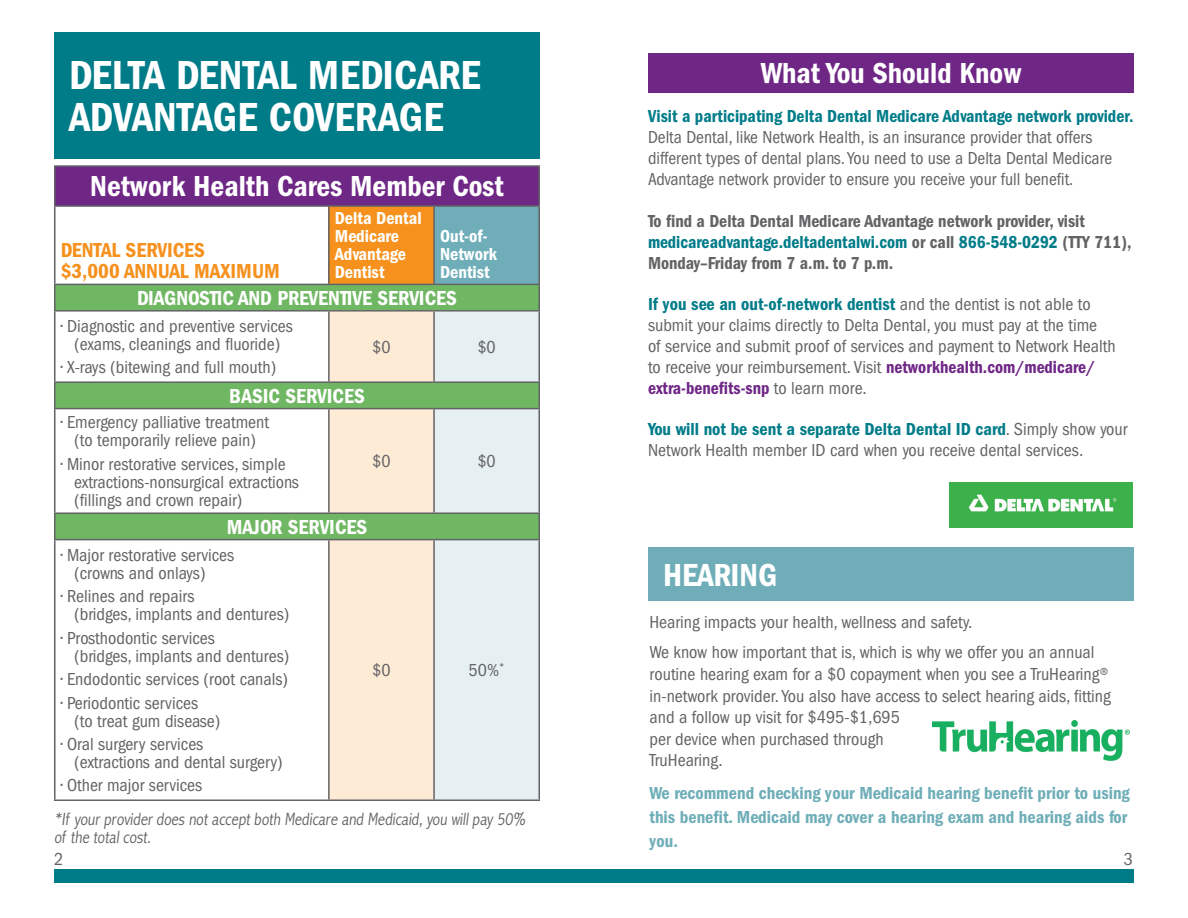
<style>
.page{position:relative;width:1188px;height:918px;background:#fff}
.page>*{position:absolute;margin:0;border:0;box-sizing:border-box;transform-origin:0 0}
.t1{font:42px/42px "Franklin Gothic LT Pro Cn Dm";letter-spacing:-.015em;color:#fff}
.t2{font:33px "Franklin Gothic LT Pro Cn Dm";letter-spacing:-.01em;color:#fff}
.t3{font:30px "Franklin Gothic LT Pro Cn Dm";color:#fff}
.t4{font:21px "Franklin Gothic LT Pro Cn Dm";color:#fff}
.t5{font:21px/21px "Franklin Gothic LT Pro Cn Dm";color:#f6911e}
.t6{font:condensed 18px/18px "Franklin Gothic LT Pro";color:#636366}
.t7{font:18px/21px "Franklin Gothic LT Pro Cn Dm";color:#636366}
.t8{font:18px/24px "Franklin Gothic LT Pro Cn Dm";color:#6faeb8}
.t9{font:300 condensed 18px/18px "Abadi MT Pro";color:#636366}
.t10{font:18px "Franklin Gothic LT Pro Cn Dm";color:#007c89}
.t11{font:18px/18px "Franklin Gothic LT Pro Cn Dm";color:#fff}
.s1{color:#007c89}
.s2{font-family:"Franklin Gothic LT Pro Cn Dm";font-stretch:normal;color:#007c89}
.s3{font-family:"Franklin Gothic LT Pro Cn Dm";font-stretch:normal;color:#6f2786}
</style>
<div class="page">
<div style="left:54px;top:869px;width:1080px;height:14px;background:#007c89"></div>
<div style="left:55px;top:166px;width:484px;height:40px;background:#6f2786"></div>
<div style="left:329px;top:206px;width:105px;height:78px;background:#f6911e"></div>
<div style="left:434px;top:206px;width:105px;height:78px;background:#6faeb8"></div>
<div style="left:55px;top:284px;width:484px;height:27px;background:#70b764"></div>
<div style="left:329px;top:311px;width:105px;height:71px;background:#feebd6"></div>
<div style="left:329px;top:409px;width:105px;height:104px;background:#feebd6"></div>
<div style="left:329px;top:540px;width:105px;height:260px;background:#feebd6"></div>
<div style="left:434px;top:311px;width:105px;height:71px;background:#e6f0f2"></div>
<div style="left:434px;top:409px;width:105px;height:104px;background:#e6f0f2"></div>
<div style="left:434px;top:540px;width:105px;height:260px;background:#e6f0f2"></div>
<div style="left:55px;top:382px;width:484px;height:27px;background:#70b764"></div>
<div style="left:55px;top:513px;width:484px;height:27px;background:#70b764"></div>
<hr style="left:54px;top:167px;width:2px;height:38px;background:#636366">
<hr style="left:54px;top:165px;width:275px;height:2px;background:#636366">
<hr style="left:329px;top:165px;width:105px;height:2px;background:#636366">
<hr style="left:434px;top:165px;width:106px;height:2px;background:#636366">
<hr style="left:538px;top:167px;width:2px;height:38px;background:#636366">
<hr style="left:54px;top:207px;width:2px;height:77px;background:#636366">
<hr style="left:54px;top:205px;width:275px;height:2px;background:#636366">
<hr style="left:328px;top:207px;width:2px;height:77px;background:#636366">
<hr style="left:329px;top:205px;width:105px;height:2px;background:#636366">
<hr style="left:433px;top:207px;width:2px;height:77px;background:#636366">
<hr style="left:434px;top:205px;width:106px;height:2px;background:#636366">
<hr style="left:538px;top:207px;width:2px;height:77px;background:#636366">
<hr style="left:54px;top:285px;width:2px;height:25px;background:#636366">
<hr style="left:54px;top:284px;width:275px;height:1px;background:#636366">
<hr style="left:329px;top:284px;width:105px;height:1px;background:#636366">
<hr style="left:434px;top:284px;width:106px;height:1px;background:#636366">
<hr style="left:538px;top:285px;width:2px;height:25px;background:#636366">
<hr style="left:54px;top:312px;width:2px;height:69px;background:#636366">
<hr style="left:54px;top:310px;width:275px;height:2px;background:#636366">
<hr style="left:328px;top:312px;width:2px;height:69px;background:#636366">
<hr style="left:329px;top:310px;width:105px;height:2px;background:#636366">
<hr style="left:433px;top:312px;width:2px;height:69px;background:#636366">
<hr style="left:434px;top:310px;width:106px;height:2px;background:#636366">
<hr style="left:538px;top:312px;width:2px;height:69px;background:#636366">
<hr style="left:54px;top:383px;width:2px;height:25px;background:#636366">
<hr style="left:54px;top:381px;width:275px;height:2px;background:#636366">
<hr style="left:329px;top:381px;width:105px;height:2px;background:#636366">
<hr style="left:434px;top:381px;width:106px;height:2px;background:#636366">
<hr style="left:538px;top:383px;width:2px;height:25px;background:#636366">
<hr style="left:54px;top:409px;width:2px;height:103px;background:#636366">
<hr style="left:54px;top:408px;width:275px;height:1px;background:#636366">
<hr style="left:328px;top:409px;width:2px;height:103px;background:#636366">
<hr style="left:329px;top:408px;width:105px;height:1px;background:#636366">
<hr style="left:433px;top:409px;width:2px;height:103px;background:#636366">
<hr style="left:434px;top:408px;width:106px;height:1px;background:#636366">
<hr style="left:538px;top:409px;width:2px;height:103px;background:#636366">
<hr style="left:54px;top:514px;width:2px;height:25px;background:#636366">
<hr style="left:54px;top:512px;width:275px;height:2px;background:#636366">
<hr style="left:329px;top:512px;width:105px;height:2px;background:#636366">
<hr style="left:434px;top:512px;width:106px;height:2px;background:#636366">
<hr style="left:538px;top:514px;width:2px;height:25px;background:#636366">
<hr style="left:54px;top:540px;width:2px;height:259px;background:#636366">
<hr style="left:54px;top:539px;width:275px;height:1px;background:#636366">
<hr style="left:54px;top:799px;width:275px;height:2px;background:#636366">
<hr style="left:328px;top:540px;width:2px;height:259px;background:#636366">
<hr style="left:329px;top:539px;width:105px;height:1px;background:#636366">
<hr style="left:329px;top:799px;width:105px;height:2px;background:#636366">
<hr style="left:433px;top:540px;width:2px;height:259px;background:#636366">
<hr style="left:434px;top:539px;width:106px;height:1px;background:#636366">
<hr style="left:538px;top:540px;width:2px;height:259px;background:#636366">
<hr style="left:434px;top:799px;width:106px;height:2px;background:#636366">
<div style="left:54px;top:32px;width:486px;height:127px;background:#007c89"></div>
<div style="left:648px;top:53px;width:486px;height:40px;background:#6f2786"></div>
<img style="left:950px;top:483px;width:183px;height:45px">
<div style="left:648px;top:547px;width:486px;height:54px;background:#6faeb8"></div>
<img style="left:933px;top:721px;width:197px;height:39px">
<h2 class="t1" style="left:69px;top:54px;width:413px">DELTA DENTAL MEDICARE<br>ADVANTAGE COVERAGE</h2>
<h3 class="t3" style="left:761px;top:56px;width:262px">What You Should Know</h3>
<p class="t10" style="left:648px;top:106px;width:487px">Visit a participating Delta Dental Medicare Advantage network provider.</p>
<p class="t6" style="left:648px;top:127px;width:466px;line-height:21px">Delta Dental, like Network Health, is an insurance provider that offers different types of dental plans. You need to use a Delta Dental Medicare<br>Advantage network provider to ensure you receive your full beneft.</p>
<p class="t7" style="left:648px;top:210px;width:485px">To fnd a Delta Dental Medicare Advantage network provider, visit <span class="s1">medicareadvantage.deltadentalwi.com</span> or call <span class="s1">866-548-0292</span> (TTY 711),<br>Monday–Friday from 7 a.m. to 7 p.m.</p>
<p class="t6" style="left:648px;top:294px;width:469px;line-height:21px"><span class="s2">If you see an out-of-network dentist</span> and the dentist is not able to submit your claims directly to Delta Dental, you must pay at the time<br>of service and submit proof of services and payment to Network Health to receive your reimbursement. Visit <span class="s3">networkhealth.com/medicare/ extra-benefts-snp</span> to learn more.</p>
<p class="t6" style="left:648px;top:419px;width:481px;line-height:21px"><span class="s2">You will not be sent a separate Delta Dental ID card</span>. Simply show your<br>Network Health member ID card when you receive dental services.</p>
<h3 class="t3" style="left:90px;top:169px;width:415px">Network Health Cares Member Cost</h3>
<p class="t11" style="left:335px;top:210px;width:88px">Delta Dental<br>Medicare<br>Advantage<br>Dentist</p>
<p class="t11" style="left:440px;top:228px;width:59px">Out-of-<br>Network<br>Dentist</p>
<p class="t4" style="left:137px;top:286px;width:321px">DIAGNOSTIC AND PREVENTIVE SERVICES</p>
<p class="t6" style="left:61px;top:317px;width:234px;text-align:center">• Diagnostic and preventive services (exams, cleanings and fuoride)</p>
<p class="t6" style="left:61px;top:359px;width:217px">• X-rays (bitewing and full mouth)</p>
<p class="t5" style="left:61px;top:240px;width:221px">DENTAL SERVICES<br>$3,000 ANNUAL MAXIMUM</p>
<p class="t6" style="left:372px;top:338px;width:20px">$0</p>
<p class="t6" style="left:477px;top:338px;width:20px">$0</p>
<p class="t4" style="left:229px;top:384px;width:137px">BASIC SERVICES</p>
<p class="t6" style="left:61px;top:414px;width:210px;text-align:center">• Emergency palliative treatment (to temporarily relieve pain)</p>
<p class="t6" style="left:74px;top:455px;width:226px;text-indent:-14px">• Minor restorative services, simple extractions-nonsurgical extractions (fllings and crown repair)</p>
<p class="t6" style="left:372px;top:452px;width:20px">$0</p>
<p class="t6" style="left:477px;top:452px;width:20px">$0</p>
<p class="t4" style="left:227px;top:515px;width:142px">MAJOR SERVICES</p>
<p class="t6" style="left:74px;top:546px;width:162px;text-indent:-14px">• Major restorative services (crowns and onlays)</p>
<p class="t6" style="left:74px;top:588px;width:217px;text-indent:-14px">• Relines and repairs<br>(bridges, implants and dentures)</p>
<p class="t6" style="left:74px;top:629px;width:217px;text-indent:-14px">• Prosthodontic services<br>(bridges, implants and dentures)</p>
<p class="t6" style="left:61px;top:670px;width:229px">• Endodontic services (root canals)</p>
<p class="t6" style="left:74px;top:694px;width:148px;text-indent:-14px">• Periodontic services (to treat gum disease)</p>
<p class="t6" style="left:74px;top:735px;width:210px;text-indent:-14px">• Oral surgery services (extractions and dental surgery)</p>
<p class="t6" style="left:61px;top:777px;width:143px">• Other major services</p>
<h2 class="t2" style="left:663px;top:556px;width:116px">HEARING</h2>
<p class="t6" style="left:650px;top:613px;width:324px">Hearing impacts your health, wellness and safety.</p>
<p class="t6" style="left:650px;top:642px;width:463px;line-height:21.6px">We know how important that is, which is why we offer you an annual routine hearing exam for a $0 copayment when you see a TruHearing® in-network provider. You also have access to select hearing aids, ftting and a follow up visit for $495-$1,695<br>per device when purchased through<br>TruHearing.</p>
<p class="t8" style="left:650px;top:782px;width:482px">We recommend checking your Medicaid hearing beneft prior to using this beneft. Medicaid may cover a hearing exam and hearing aids for you.</p>
<p class="t6" style="left:372px;top:661px;width:20px">$0</p>
<p class="t6" style="left:469px;top:661px;width:38px">50%<sup>*</sup></p>
<p class="t9" style="left:54px;top:810px;width:475px">*If your provider does not accept both Medicare and Medicaid, you will pay 50% of the total cost.</p>
<p class="t6" style="left:54px;top:850px;width:11px">2</p>
<p class="t6" style="left:1124px;top:850px;width:11px">3</p>
</div>
